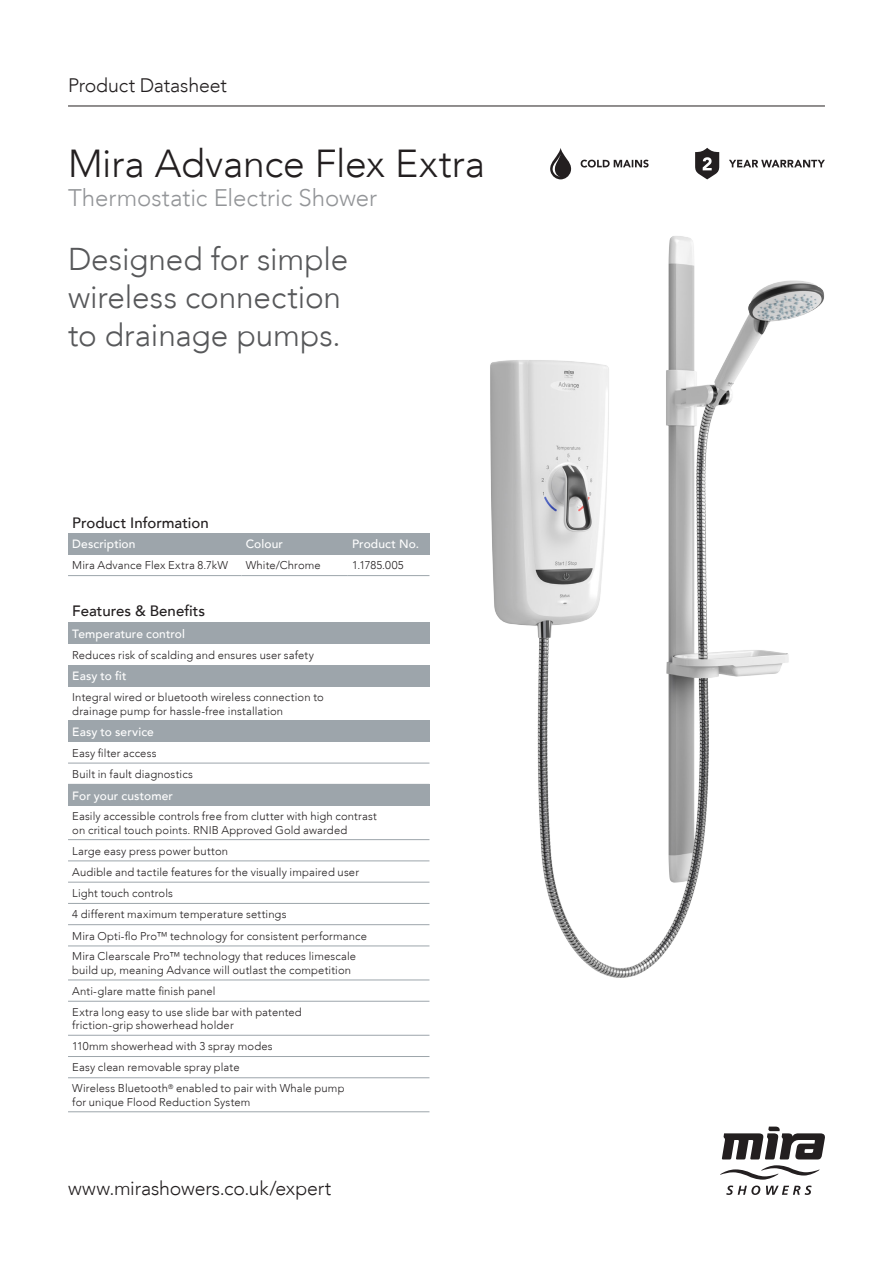
<style>
.page{position:relative;width:893px;height:1263px;background:#fff}
.page>*{position:absolute;margin:0;border:0;box-sizing:border-box;transform-origin:0 0}
.t1{font:300 39px "Avenir LT";letter-spacing:-.005em;color:#231f20}
.t2{font:300 31.5px/37.8px "Avenir LT";letter-spacing:-.005em;color:#57585a}
.t3{font:300 24px "Avenir LT";color:#939598}
.Category{font:300 19.5px "Avenir LT";letter-spacing:-.01em;color:#231f20}
.t4{font:500 15px "Avenir LT";color:#231f20}
.Table_Header{font:500 12px "Avenir LT";letter-spacing:.01em;color:#fff}
.Category-2{font:300 11.25px/13.5px "Avenir LT";letter-spacing:.01em;color:#231f20}
</style>
<div class="page">
<img style="left:490px;top:236px;width:335px;height:742px">
<hr style="left:68px;top:106px;width:757px;height:1px;background:#231f20">
<svg style="left:695px;top:148px;width:24px;height:31px"></svg>
<svg style="left:729px;top:160px;width:96px;height:7px"></svg>
<svg style="left:550px;top:148px;width:22px;height:31px"></svg>
<svg style="left:581px;top:160px;width:68px;height:8px"></svg>
<div style="left:68px;top:533px;width:173px;height:21px;background:#9da5ab"></div>
<div style="left:241px;top:533px;width:107px;height:21px;background:#9da5ab"></div>
<div style="left:348px;top:533px;width:81px;height:21px;background:#9da5ab"></div>
<hr style="left:68px;top:554px;width:173px;height:1px;background:#9da5ab">
<hr style="left:68px;top:575px;width:173px;height:1px;background:#9da5ab">
<hr style="left:241px;top:554px;width:107px;height:1px;background:#9da5ab">
<hr style="left:241px;top:575px;width:107px;height:1px;background:#9da5ab">
<hr style="left:348px;top:554px;width:81px;height:1px;background:#9da5ab">
<hr style="left:348px;top:575px;width:81px;height:1px;background:#9da5ab">
<svg style="left:720px;top:1165px;width:100px;height:14px"></svg>
<svg style="left:726px;top:1185px;width:86px;height:10px"></svg>
<svg style="left:722px;top:1126px;width:103px;height:33px"></svg>
<div style="left:68px;top:623px;width:361px;height:21px;background:#9da5ab"></div>
<div style="left:68px;top:665px;width:361px;height:21px;background:#9da5ab"></div>
<div style="left:68px;top:720px;width:361px;height:22px;background:#9da5ab"></div>
<div style="left:68px;top:784px;width:361px;height:22px;background:#9da5ab"></div>
<hr style="left:68px;top:763px;width:361px;height:1px;background:#9da5ab">
<hr style="left:68px;top:839px;width:361px;height:1px;background:#9da5ab">
<hr style="left:68px;top:860px;width:361px;height:1px;background:#9da5ab">
<hr style="left:68px;top:882px;width:361px;height:1px;background:#9da5ab">
<hr style="left:68px;top:903px;width:361px;height:1px;background:#9da5ab">
<hr style="left:68px;top:924px;width:361px;height:1px;background:#9da5ab">
<hr style="left:68px;top:945px;width:361px;height:1px;background:#9da5ab">
<hr style="left:68px;top:979px;width:361px;height:1px;background:#9da5ab">
<hr style="left:68px;top:1001px;width:361px;height:1px;background:#9da5ab">
<hr style="left:68px;top:1035px;width:361px;height:1px;background:#9da5ab">
<hr style="left:68px;top:1056px;width:361px;height:1px;background:#9da5ab">
<hr style="left:68px;top:1077px;width:361px;height:1px;background:#9da5ab">
<hr style="left:68px;top:1111px;width:361px;height:1px;background:#9da5ab">
<p class="Category" style="left:68px;top:74px;width:160px">Product Datasheet</p>
<p class="t1" style="left:68px;top:141px;width:418px">Mira Advance Flex Extra</p>
<p class="t3" style="left:68px;top:184px;width:311px">Thermostatic Electric Shower</p>
<p class="t2" style="left:68px;top:241px;width:282px">Designed for simple wireless connection to drainage pumps.</p>
<p class="t4" style="left:72px;top:514px;width:138px">Product Information</p>
<p class="Table_Header" style="left:72px;top:537px;width:65px">Description</p>
<p class="Table_Header" style="left:246px;top:537px;width:39px">Colour</p>
<p class="Table_Header" style="left:352px;top:537px;width:68px">Product No.</p>
<p class="Category-2" style="left:72px;top:559px;width:157px">Mira Advance Flex Extra 8.7kW</p>
<p class="Category-2" style="left:246px;top:559px;width:77px">White/Chrome</p>
<p class="Category-2" style="left:352px;top:559px;width:53px">1.1785.005</p>
<p class="t4" style="left:72px;top:602px;width:134px">Features &amp; Benefits</p>
<p class="Table_Header" style="left:72px;top:627px;width:114px">Temperature control</p>
<p class="Category-2" style="left:72px;top:648px;width:243px">Reduces risk of scalding and ensures user safety</p>
<p class="Table_Header" style="left:72px;top:669px;width:56px">Easy to fit</p>
<p class="Category-2" style="left:72px;top:690px;width:253px">Integral wired or bluetooth wireless connection to drainage pump for hassle-free installation</p>
<p class="Table_Header" style="left:72px;top:725px;width:83px">Easy to service</p>
<p class="Category-2" style="left:72px;top:746px;width:86px">Easy filter access</p>
<p class="Category-2" style="left:72px;top:767px;width:122px">Built in fault diagnostics</p>
<p class="Table_Header" style="left:72px;top:788px;width:102px">For your customer</p>
<p class="Category-2" style="left:72px;top:809px;width:306px">Easily accessible controls free from clutter with high contrast on critical touch points. RNIB Approved Gold awarded</p>
<p class="Category-2" style="left:72px;top:844px;width:157px">Large easy press power button</p>
<p class="Category-2" style="left:72px;top:865px;width:288px">Audible and tactile features for the visually impaired user</p>
<p class="Category-2" style="left:72px;top:886px;width:102px">Light touch controls</p>
<p class="Category-2" style="left:72px;top:908px;width:216px">4 different maximum temperature settings</p>
<p class="Category-2" style="left:72px;top:929px;width:296px">Mira Opti-flo Pro™ technology for consistent performance</p>
<p class="Category-2" style="left:72px;top:950px;width:285px">Mira Clearscale Pro™ technology that reduces limescale build up, meaning Advance will outlast the competition</p>
<p class="Category-2" style="left:72px;top:984px;width:145px">Anti-glare matte finish panel</p>
<p class="Category-2" style="left:72px;top:1005px;width:231px">Extra long easy to use slide bar with patented friction-grip showerhead holder</p>
<p class="Category-2" style="left:72px;top:1039px;width:202px">110mm showerhead with 3 spray modes</p>
<p class="Category-2" style="left:72px;top:1061px;width:169px">Easy clean removable spray plate</p>
<p class="Category-2" style="left:72px;top:1082px;width:274px">Wireless Bluetooth<sup>®</sup> enabled to pair with Whale pump for unique Flood Reduction System</p>
<p class="Category" style="left:68px;top:1177px;width:265px">www.mirashowers.co.uk/expert</p>
</div>
